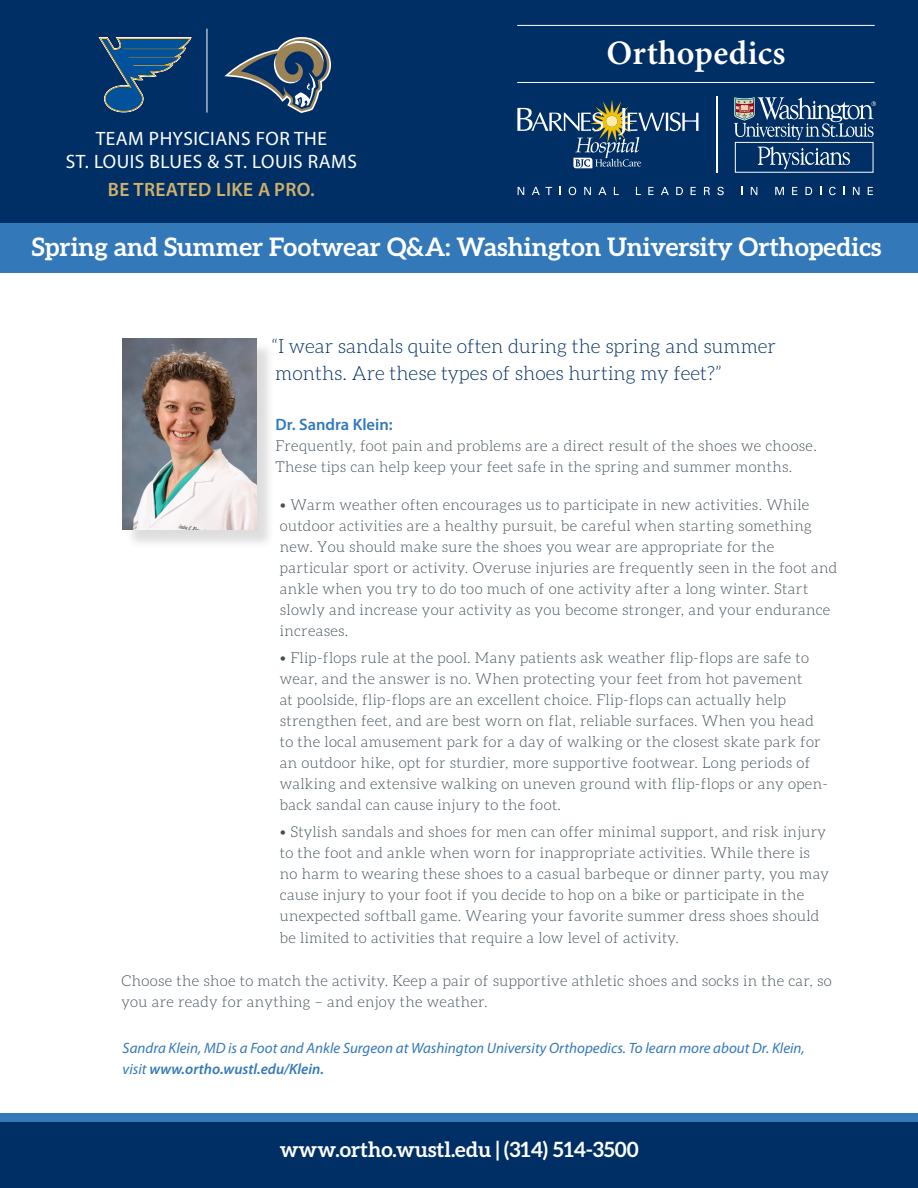
<style>
.page{position:relative;width:918px;height:1188px;background:#fff}
.page>*{position:absolute;margin:0;border:0;box-sizing:border-box;transform-origin:0 0}
.t1{font:34.35px "Minion Pro Semibold Capt";letter-spacing:.01em;color:#fff}
.t2{font:700 25.5px "Aleo";color:#fff}
.t3{font:700 21px "Aleo";color:#fff}
.t4{font:300 19.5px/27px "Aleo";color:#002f65}
.t5{font:19.35px/23.2px "Myriad Pro";letter-spacing:.025em;color:#fff;text-align:center}
.t6{font:600 19.35px "Myriad Pro";letter-spacing:.02em;color:#ceb06a}
.t7{font:600 16.5px "Myriad Pro";color:#3379b9}
.t8{font:300 15px/21px "Aleo";letter-spacing:.02em;color:#425159}
.t9{font:italic 15px/21px "Myriad Pro";color:#3379b9}
.s1{font-weight:600}
</style>
<div class="page">
<div style="left:125px;top:341px;width:150px;height:208px;background:#231f20;opacity:.15"></div>
<img style="left:123px;top:339px;width:133px;height:191px">
<div style="left:0;top:1114px;width:918px;height:17px;background:#3379b9"></div>
<div style="left:0;top:1122px;width:918px;height:66px;background:#002f65"></div>
<div style="left:0;top:0;width:918px;height:223px;background:#002f65"></div>
<div style="left:0;top:223px;width:918px;height:50px;background:#3379b9"></div>
<hr style="left:517px;top:82px;width:357px;height:1px;background:#fff">
<hr style="left:517px;top:25px;width:358px;height:1px;background:#fff">
<hr style="left:716px;top:97px;width:1px;height:76px;background:#fff">
<div style="left:735px;top:142px;width:138px;height:31px;border:1px solid #fff"></div>
<svg style="left:758px;top:146px;width:92px;height:23px"></svg>
<svg style="left:517px;top:100px;width:181px;height:68px"></svg>
<svg style="left:734px;top:97px;width:142px;height:43px"></svg>
<svg style="left:518px;top:187px;width:6px;height:8px"></svg>
<svg style="left:532px;top:187px;width:20px;height:8px"></svg>
<svg style="left:569px;top:187px;width:7px;height:8px"></svg>
<svg style="left:584px;top:187px;width:7px;height:8px"></svg>
<svg style="left:598px;top:187px;width:8px;height:8px"></svg>
<svg style="left:614px;top:187px;width:5px;height:8px"></svg>
<svg style="left:636px;top:187px;width:5px;height:8px"></svg>
<svg style="left:648px;top:187px;width:6px;height:8px"></svg>
<svg style="left:661px;top:187px;width:8px;height:8px"></svg>
<svg style="left:676px;top:187px;width:7px;height:8px"></svg>
<svg style="left:691px;top:187px;width:5px;height:8px"></svg>
<svg style="left:704px;top:187px;width:6px;height:8px"></svg>
<svg style="left:717px;top:187px;width:7px;height:8px"></svg>
<svg style="left:751px;top:187px;width:6px;height:8px"></svg>
<svg style="left:775px;top:187px;width:9px;height:8px"></svg>
<svg style="left:792px;top:187px;width:5px;height:8px"></svg>
<svg style="left:805px;top:187px;width:7px;height:8px"></svg>
<svg style="left:829px;top:187px;width:7px;height:8px"></svg>
<svg style="left:853px;top:187px;width:7px;height:8px"></svg>
<svg style="left:868px;top:187px;width:5px;height:8px"></svg>
<svg style="left:224px;top:37px;width:107px;height:76px"></svg>
<svg style="left:98px;top:37px;width:94px;height:76px"></svg>
<hr style="left:207px;top:29px;width:1px;height:84px;background:#fff">
<p class="t5" style="left:66px;top:127px;width:293px">TEAM PHYSICIANS FOR THE<br>ST. LOUIS BLUES &amp; ST. LOUIS RAMS</p>
<p class="t6" style="left:108px;top:177px;width:208px">BE TREATED LIKE A PRO.</p>
<p class="t1" style="left:607px;top:32px;width:180px">Orthopedics</p>
<p class="t2" style="left:32px;top:232px;width:851px">Spring and Summer Footwear Q&amp;A: Washington University Orthopedics</p>
<p class="t4" style="left:271px;top:333px;width:506px">“I wear sandals quite often during the spring and summer months. Are these types of shoes hurting my feet?”</p>
<p class="t7" style="left:276px;top:414px;width:119px">Dr. Sandra Klein:</p>
<p class="t8" style="left:276px;top:435px;width:543px">Frequently, foot pain and problems are a direct result of the shoes we choose.<br>These tips can help keep your feet safe in the spring and summer months.</p>
<p class="t8" style="left:280px;top:494px;width:559px">• Warm weather often encourages us to participate in new activities. While outdoor activities are a healthy pursuit, be careful when starting something new. You should make sure the shoes you wear are appropriate for the particular sport or activity. Overuse injuries are frequently seen in the foot and ankle when you try to do too much of one activity after a long winter. Start slowly and increase your activity as you become stronger, and your endurance increases.</p>
<p class="t8" style="left:280px;top:647px;width:550px">• Flip-flops rule at the pool. Many patients ask weather flip-flops are safe to wear, and the answer is no. When protecting your feet from hot pavement<br>at poolside, flip-flops are an excellent choice. Flip-flops can actually help strengthen feet, and are best worn on flat, reliable surfaces. When you head to the local amusement park for a day of walking or the closest skate park for an outdoor hike, opt for sturdier, more supportive footwear. Long periods of walking and extensive walking on uneven ground with flip-flops or any open&shy;back sandal can cause injury to the foot.</p>
<p class="t8" style="left:280px;top:821px;width:551px">• Stylish sandals and shoes for men can offer minimal support, and risk injury to the foot and ankle when worn for inappropriate activities. While there is no harm to wearing these shoes to a casual barbeque or dinner party, you may cause injury to your foot if you decide to hop on a bike or participate in the unexpected softball game. Wearing your favorite summer dress shoes should be limited to activities that require a low level of activity.</p>
<p class="t8" style="left:122px;top:970px;width:712px">Choose the shoe to match the activity. Keep a pair of supportive athletic shoes and socks in the car, so you are ready for anything – and enjoy the weather.</p>
<p class="t9" style="left:123px;top:1037px;width:684px">Sandra Klein, MD is a Foot and Ankle Surgeon at Washington University Orthopedics. To learn more about Dr. Klein, visit <span class="s1">www.ortho.wustl.edu/Klein.</span></p>
<p class="t3" style="left:280px;top:1138px;width:360px">www.ortho.wustl.edu | (314) 514-3500</p>
</div>
